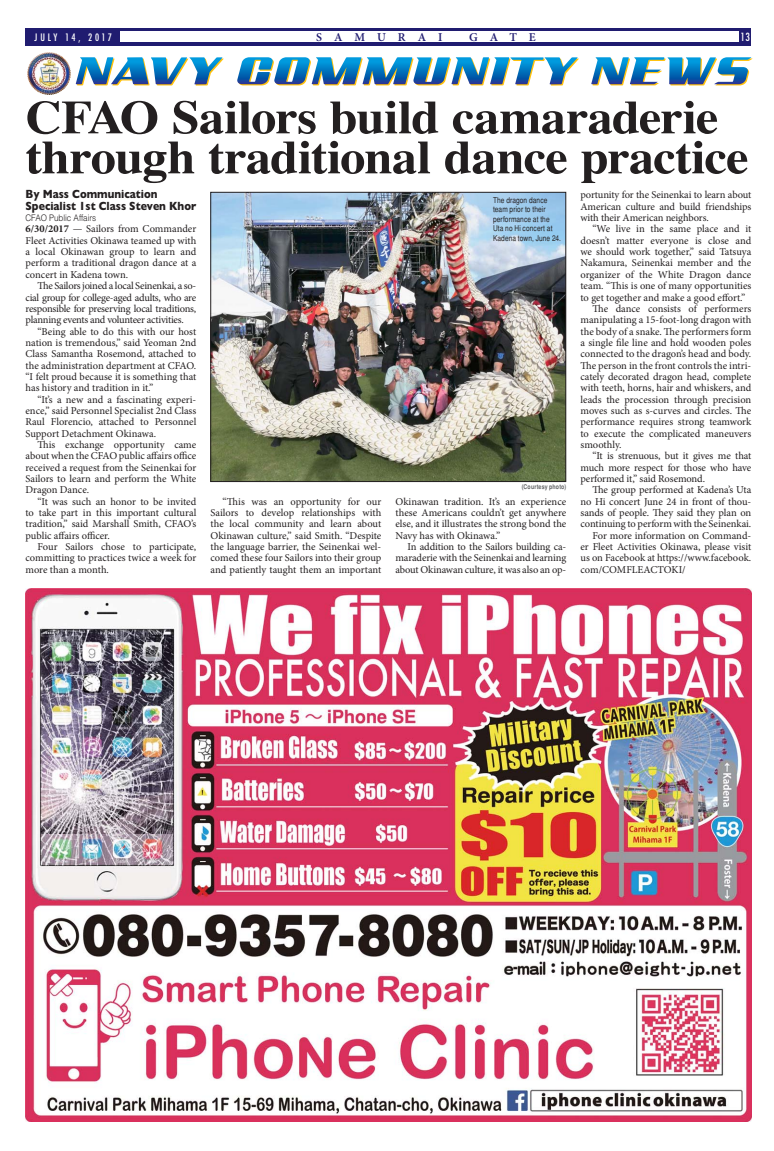
<style>
.page{position:relative;width:774px;height:1151px;background:#fff}
.page>*{position:absolute;margin:0;border:0;box-sizing:border-box;transform-origin:0 0}
.t1{font:700 47px/40px "Times";letter-spacing:-.015em;color:#231f20;scale:1.07 1}
.t2{font:700 12px/11.3px "Gill Sans";color:#231f20;scale:.88 1}
.t3{font:600 12px "Minion Pro";letter-spacing:1em;color:#201c70}
.t4{font:500 condensed 11px "Futura";color:#fff}
.t5{font:10.5px/11.3px "Minion Pro";letter-spacing:-.005em;color:#231f20;text-align:justify}
.t6{font:500 condensed 10px "Futura";letter-spacing:.245em;color:#fff}
.t7{font:300 9px "Helvetica";letter-spacing:-.005em;color:#231f20;scale:.9 1}
.t8{font:condensed 8px/9.5px "Helvetica";letter-spacing:.01em;color:#231f20}
.t9{font:700 condensed 6.5px "Helvetica";letter-spacing:.02em;color:#636466}
.s1{font-weight:700}
</style>
<div class="page">
<div style="left:26px;top:28px;width:725px;height:17px;background:#201c70"></div>
<div style="left:120px;top:32px;width:618px;height:10px;background:#fff"></div>
<img style="left:26px;top:589px;width:725px;height:533px">
<img style="left:212px;top:194px;width:352px;height:286px">
<div style="left:210px;top:192px;width:356px;height:290px;border:1px solid #231f20"></div>
<svg style="left:50px;top:52px;width:13px;height:7px"></svg>
<svg style="left:76px;top:57px;width:148px;height:29px"></svg>
<svg style="left:237px;top:57px;width:342px;height:29px"></svg>
<svg style="left:591px;top:57px;width:161px;height:28px"></svg>
<p class="t6" style="left:35px;top:31px;width:79px">JULY 14, 2017</p>
<p class="t3" style="left:316px;top:30px;width:128px">SAMURAI</p>
<p class="t3" style="left:469px;top:30px;width:68px">GATE</p>
<p class="t4" style="left:740px;top:31px;width:11px">13</p>
<h1 class="t1" style="left:26px;top:102px;width:677px">CFAO Sailors build camaraderie through traditional dance practice</h1>
<p class="t8" style="left:493px;top:195px;width:69px">The dragon dance team prior to their performance at the<br>Uta no Hi concert at<br>Kadena town, June 24.</p>
<p class="t2" style="left:26px;top:189px;width:196px">By Mass Communication<br>Specialist 1st Class Steven Khor</p>
<p class="t7" style="left:26px;top:213px;width:80px">CFAO Public Affairs</p>
<p class="t5" style="left:26px;top:224px;width:172px"><span class="s1">6/30/2017</span> — Sailors from Commander Fleet Activities Okinawa teamed up with a local Okinawan group to learn and perform a traditional dragon dance at a concert in Kadena town.</p>
<p class="t5" style="left:26px;top:281px;width:172px;text-indent:12px">The Sailors joined a local Seinenkai, a so&shy;cial group for college-aged adults, who are responsible for preserving local traditions, planning events and volunteer activities.</p>
<p class="t5" style="left:26px;top:326px;width:172px;text-indent:12px">“Being able to do this with our host nation is tremendous,” said Yeoman 2nd Class Samantha Rosemond, attached to the administration department at CFAO. “I felt proud because it is something that has history and tradition in it.”</p>
<p class="t5" style="left:26px;top:394px;width:172px;text-indent:12px">“It’s a new and a fascinating experi&shy;ence,” said Personnel Specialist 2nd Class Raul Florencio, attached to Personnel Support Detachment Okinawa.</p>
<p class="t5" style="left:26px;top:440px;width:172px;text-indent:12px">This exchange opportunity came about when the CFAO public affairs office received a request from the Seinenkai for Sailors to learn and perform the White Dragon Dance.</p>
<p class="t5" style="left:26px;top:496px;width:172px;text-indent:12px">“It was such an honor to be invited to take part in this important cultural tradition,” said Marshall Smith, CFAO’s public affairs officer.</p>
<p class="t5" style="left:26px;top:542px;width:172px;text-indent:12px">Four Sailors chose to participate, committing to practices twice a week for more than a month.</p>
<p class="t5" style="left:580px;top:190px;width:172px">portunity for the Seinenkai to learn about American culture and build friendships with their American neighbors.</p>
<p class="t5" style="left:592px;top:224px;width:160px">“We live in the same place and it</p>
<p class="t5" style="left:580px;top:236px;width:172px">doesn’t matter everyone is close and</p>
<p class="t5" style="left:580px;top:247px;width:172px">we should work together,” said Tatsuya</p>
<p class="t5" style="left:580px;top:258px;width:172px">Nakamura, Seinenkai member and the</p>
<p class="t5" style="left:580px;top:270px;width:172px">organizer of the White Dragon dance</p>
<p class="t5" style="left:580px;top:281px;width:172px">team. “This is one of many opportunities</p>
<p class="t5" style="left:580px;top:292px;width:166px">to get together and make a good effort.”</p>
<p class="t5" style="left:592px;top:304px;width:160px">The dance consists of performers</p>
<p class="t5" style="left:580px;top:315px;width:172px">manipulating a 15-foot-long dragon with</p>
<p class="t5" style="left:580px;top:326px;width:172px">the body of a snake. The performers form</p>
<p class="t5" style="left:580px;top:338px;width:172px">a single file line and hold wooden poles</p>
<p class="t5" style="left:580px;top:349px;width:172px">connected to the dragon’s head and body.</p>
<p class="t5" style="left:580px;top:360px;width:172px">The person in the front controls the intri-</p>
<p class="t5" style="left:580px;top:372px;width:172px">cately decorated dragon head, complete</p>
<p class="t5" style="left:580px;top:383px;width:172px">with teeth, horns, hair and whiskers, and</p>
<p class="t5" style="left:580px;top:394px;width:172px">leads the procession through precision</p>
<p class="t5" style="left:580px;top:406px;width:172px">moves such as s-curves and circles. The</p>
<p class="t5" style="left:580px;top:417px;width:172px">performance requires strong teamwork</p>
<p class="t5" style="left:580px;top:428px;width:172px">to execute the complicated maneuvers</p>
<p class="t5" style="left:580px;top:440px;width:43px">smoothly.</p>
<p class="t5" style="left:592px;top:451px;width:160px">“It is strenuous, but it gives me that</p>
<p class="t5" style="left:580px;top:462px;width:172px">much more respect for those who have</p>
<p class="t5" style="left:580px;top:474px;width:126px">performed it,” said Rosemond.</p>
<p class="t5" style="left:592px;top:485px;width:160px">The group performed at Kadena’s Uta</p>
<p class="t5" style="left:580px;top:496px;width:172px">no Hi concert June 24 in front of thou-</p>
<p class="t5" style="left:580px;top:508px;width:172px">sands of people. They said they plan on</p>
<p class="t5" style="left:580px;top:519px;width:172px">continuing to perform with the Seinenkai.</p>
<p class="t5" style="left:592px;top:531px;width:160px">For more information on Command-</p>
<p class="t5" style="left:580px;top:542px;width:172px">er Fleet Activities Okinawa, please visit</p>
<p class="t5" style="left:580px;top:553px;width:172px">us on Facebook at https://www.facebook.</p>
<p class="t5" style="left:580px;top:565px;width:107px">com/COMFLEACTOKI/</p>
<p class="t9" style="left:522px;top:484px;width:46px">(Courtesy photo)</p>
<p class="t5" style="left:210px;top:496px;width:172px;text-indent:12px">“This was an opportunity for our Sailors to develop relationships with the local community and learn about Okinawan culture,” said Smith. “Despite the language barrier, the Seinenkai wel&shy;comed these four Sailors into their group and patiently taught them an important</p>
<p class="t5" style="left:395px;top:496px;width:172px">Okinawan tradition. It’s an experience these Americans couldn’t get anywhere else, and it illustrates the strong bond the Navy has with Okinawa.”</p>
<p class="t5" style="left:395px;top:542px;width:172px;text-indent:12px">In addition to the Sailors building ca&shy;maraderie with the Seinenkai and learning about Okinawan culture, it was also an op-</p>
</div>
